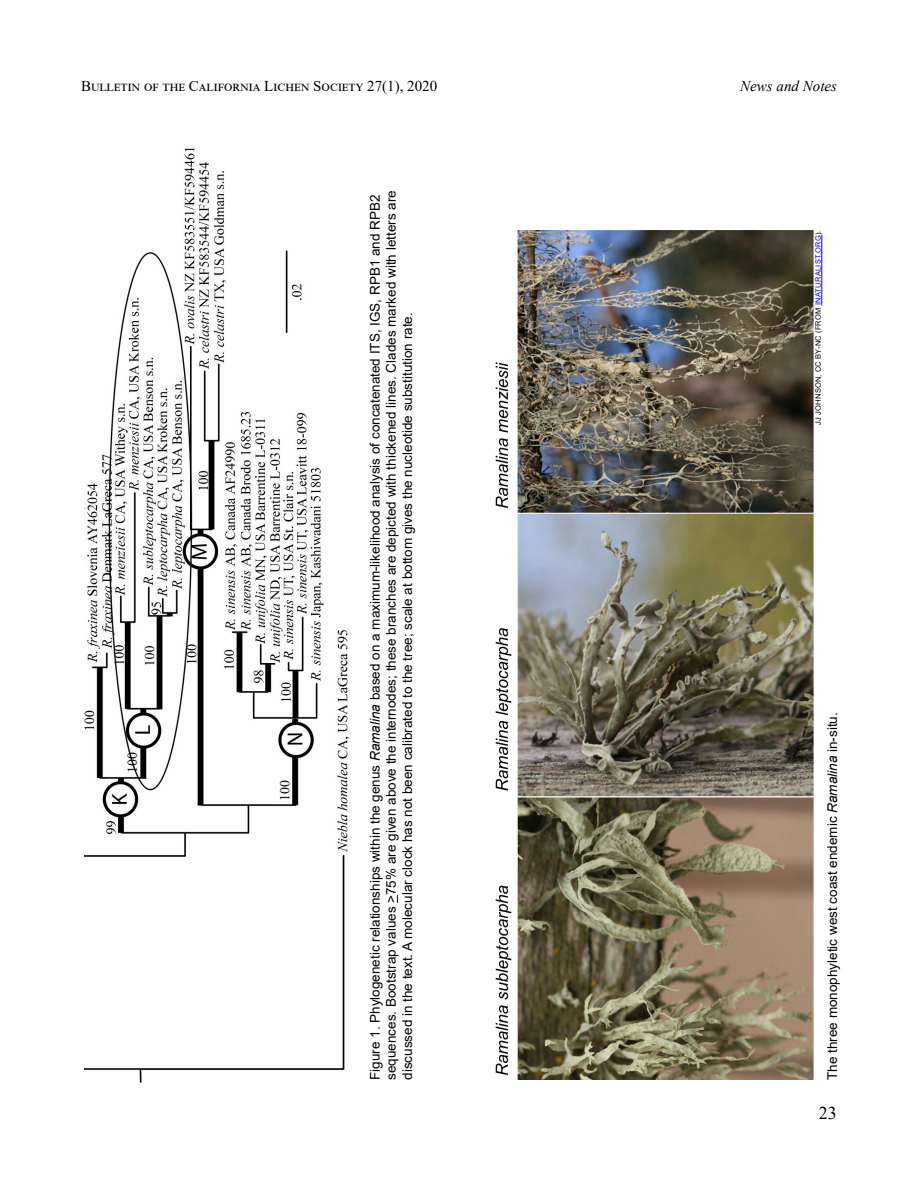
<style>
.page{position:relative;width:918px;height:1188px;background:#fff}
.page>*{position:absolute;margin:0;border:0;box-sizing:border-box;transform-origin:0 0}
.t1{font:18px "Times New Roman";color:#000}
.t2{font:15px "Times New Roman";color:#000}
.t3{font:italic 15px "Times New Roman";color:#000}
.t4{font:13.5px/16.2px "Arial";color:#000}
.t5{font:7.5px "Arial";letter-spacing:.035em;color:#000}
.s1{font-style:italic}
.s2{color:#00f}
</style>
<div class="page">
<img style="left:84px;top:147px;width:266px;height:936px">
<hr style="left:822px;top:235px;width:1px;height:70px;background:#00f">
<img style="left:495px;top:230px;width:319px;height:850px">
<p class="t2" style="left:81px;top:76px;width:358px">Bulletin of the California Lichen Society 27(1), 2020</p>
<p class="t3" style="left:740px;top:76px;width:98px">News and Notes</p>
<p class="t4" style="left:367px;top:1080px;width:891px;rotate:-90deg">Figure 1. Phylogenetic relationships within the genus <span class="s1">Ramalina</span> based on a maximum-likelihood analysis of concatenated ITS, IGS, RPB1 and RPB2 sequences. Bootstrap values &gt;75% are given above the internodes; these branches are depicted with thickened lines. Clades marked with letters are discussed in the text. A molecular clock has not been calibrated to the tree; scale at bottom gives the nucleotide substitution rate.</p>
<p class="t5" style="left:813px;top:425px;width:196px;rotate:-90deg">JJ JOHNSON, CC BY-NC (FROM <span class="s2">INATURALIST.ORG</span>).</p>
<p class="t4" style="left:824px;top:1080px;width:369px;rotate:-90deg">The three monophyletic west coast endemic <span class="s1">Ramalina</span> in-situ.</p>
<h1 class="t1" style="left:819px;top:1101px;width:19px">23</h1>
</div>
